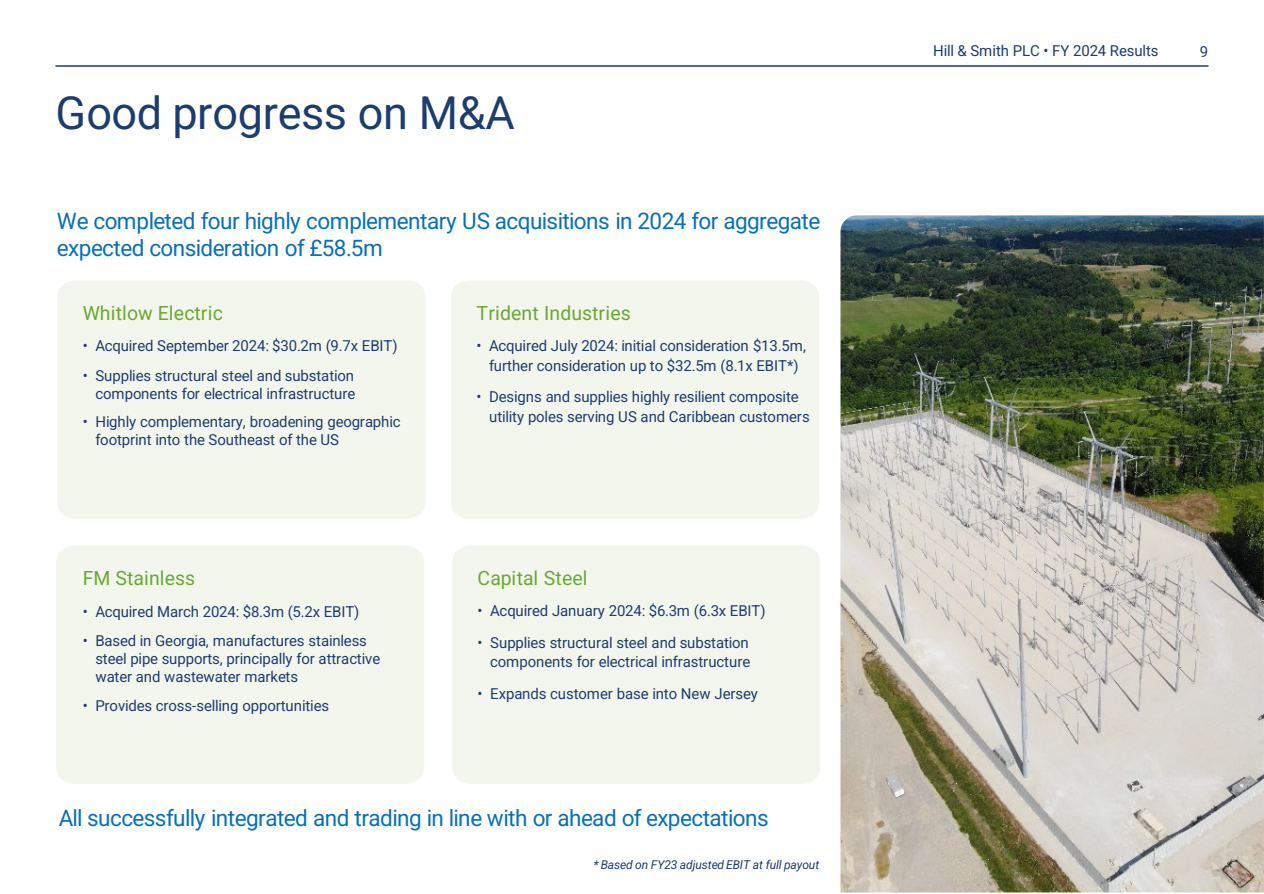
<style>
.page{position:relative;width:1264px;height:894px;background:#fff}
.page>*{position:absolute;margin:0;border:0;box-sizing:border-box;transform-origin:0 0}
.t1{font:45px "Roboto";letter-spacing:-.01em;color:#1b3d70}
.t2{font:22.5px/27px "Roboto";letter-spacing:-.025em;color:#0870b8}
.t3{font:19.5px "Roboto";letter-spacing:.005em;color:#69a834}
.t4{font:15px/18px "Roboto";letter-spacing:-.01em;color:#1d3c71}
.t5{font:15px "Roboto";letter-spacing:-.01em;color:#1b3d70}
.t6{font:italic 12px "Roboto";letter-spacing:-.005em;color:#1d3c71}
</style>
<div class="page">
<hr style="left:56px;top:66px;width:1152px;height:1px;background:#1b3d70">
<div style="left:57px;top:281px;width:368px;height:237px;background:#f3f6ec"></div>
<div style="left:56px;top:546px;width:368px;height:237px;background:#f3f6ec"></div>
<div style="left:451px;top:281px;width:368px;height:237px;background:#f3f6ec"></div>
<div style="left:452px;top:546px;width:368px;height:237px;background:#f3f6ec"></div>
<img style="left:840px;top:215px;width:423px;height:677px">
<h1 class="t1" style="left:56px;top:81px;width:460px">Good progress on M&amp;A</h1>
<h2 class="t2" style="left:57px;top:207px;width:764px">We completed four highly complementary US acquisitions in 2024 for aggregate expected consideration of £58.5m</h2>
<h3 class="t3" style="left:83px;top:299px;width:142px">Whitlow Electric</h3>
<p class="t4" style="left:83px;top:336px;width:316px">• Acquired September 2024: $30.2m (9.7x EBIT)</p>
<p class="t4" style="left:83px;top:366px;width:274px;text-align:right">• Supplies structural steel and substation components for electrical infrastructure</p>
<p class="t4" style="left:95px;top:412px;width:307px;text-indent:-13px">• Highly complementary, broadening geographic footprint into the Southeast of the US</p>
<h3 class="t3" style="left:83px;top:564px;width:114px">FM Stainless</h3>
<p class="t4" style="left:83px;top:601px;width:278px">• Acquired March 2024: $8.3m (5.2x EBIT)</p>
<p class="t4" style="left:95px;top:631px;width:286px;text-indent:-13px">• Based in Georgia, manufactures stainless steel pipe supports, principally for attractive water and wastewater markets</p>
<p class="t4" style="left:83px;top:696px;width:248px">• Provides cross-selling opportunities</p>
<h3 class="t3" style="left:476px;top:299px;width:156px">Trident Industries</h3>
<p class="t4" style="left:476px;top:335px;width:331px;line-height:19.5px;text-align:center">• Acquired July 2024: initial consideration $13.5m, further consideration up to $32.5m (8.1x EBIT*)</p>
<p class="t4" style="left:489px;top:386px;width:322px;line-height:19.5px;text-indent:-13px">• Designs and supplies highly resilient composite utility poles serving US and Caribbean customers</p>
<h3 class="t3" style="left:477px;top:564px;width:112px">Capital Steel</h3>
<p class="t4" style="left:477px;top:601px;width:289px">• Acquired January 2024: $6.3m (6.3x EBIT)</p>
<p class="t4" style="left:477px;top:632px;width:274px;line-height:19.5px;text-align:right">• Supplies structural steel and substation components for electrical infrastructure</p>
<p class="t4" style="left:477px;top:683px;width:282px">• Expands customer base into New Jersey</p>
<h2 class="t2" style="left:59px;top:804px;width:711px">All successfully integrated and trading in line with or ahead of expectations</h2>
<p class="t6" style="left:593px;top:855px;width:227px">* Based on FY23 adjusted EBIT at full payout</p>
<p class="t5" style="left:932px;top:40px;width:227px">Hill &amp; Smith PLC • FY 2024 Results</p>
<p class="t5" style="left:1199px;top:41px;width:10px">9</p>
</div>
